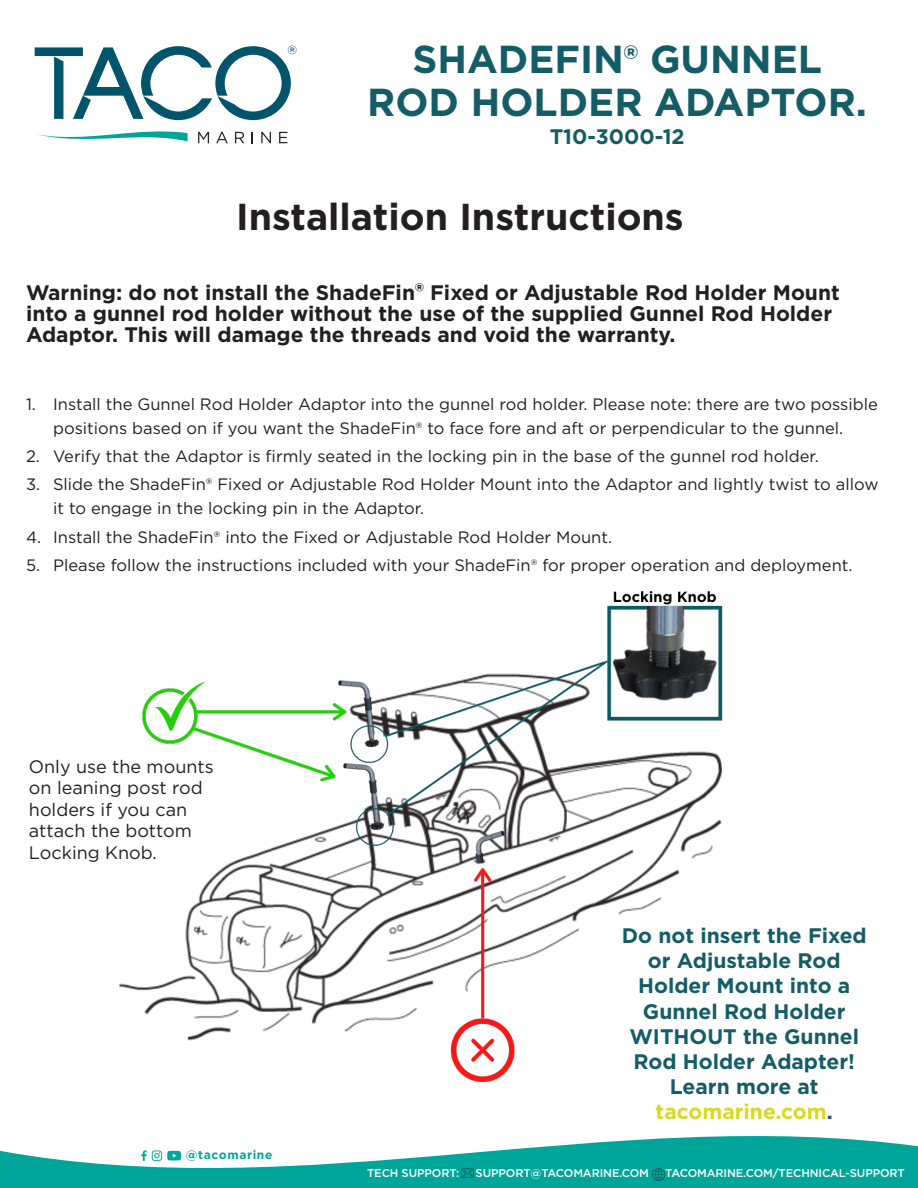
<style>
.page{position:relative;width:918px;height:1188px;background:#fff}
.page>*{position:absolute;margin:0;border:0;box-sizing:border-box;transform-origin:0 0}
.t1{font:700 39px/42.3px "Gotham";color:#145d66;text-align:center}
.t2{font:700 37.5px "Gotham";color:#231f20}
.bullets_for_instruct{font:700 21px/21px "Gotham";color:#231f20}
.t3{font:700 21px/25.2px "Gotham";color:#145d66;text-align:center}
.t4{font:700 21px/25.2px "Gotham";color:#d8d920;text-align:center}
.t5{font:18px/21.6px "Gotham";color:#231f20}
.t6{font:16.5px/24px "Gotham";color:#231f20;text-align:center}
.t7{font:700 12px "Gotham";letter-spacing:.05em;color:#00a59a}
.t8{font:11.85px "Gotham";color:#00556a}
.t9{font:500 11.25px "Gotham";letter-spacing:-.01em;color:#fff}
.s1{font-size:24px}
.s2{color:#145d66}
</style>
<div class="page">
<svg style="left:198px;top:132px;width:11px;height:11px"></svg>
<svg style="left:216px;top:132px;width:12px;height:11px"></svg>
<svg style="left:235px;top:132px;width:9px;height:11px"></svg>
<svg style="left:261px;top:132px;width:10px;height:11px"></svg>
<svg style="left:279px;top:132px;width:8px;height:11px"></svg>
<svg style="left:35px;top:46px;width:256px;height:74px"></svg>
<svg style="left:36px;top:131px;width:152px;height:11px"></svg>
<svg style="left:0;top:1136px;width:916px;height:31px;fill:#00a59a"></svg>
<div style="left:0;top:1167px;width:916px;height:21px;background:#00a59a"></div>
<hr style="left:916px;top:1146px;width:2px;height:42px;background:#00a59a">
<img style="left:45px;top:591px;width:751px;height:597px">
<p class="t8" style="left:287px;top:43px;width:11px">®</p>
<h1 class="t1" style="left:367px;top:38px;width:501px">SHADEFIN® GUNNEL<br>ROD HOLDER ADAPTOR.</h1>
<p class="t3" style="left:550px;top:124px;width:137px">T10-3000-12</p>
<p class="t2" style="left:236px;top:192px;width:449px">Installation Instructions</p>
<p class="bullets_for_instruct" style="left:26px;top:282px;width:815px">Warning: do not install the ShadeFin<span class="s1">®</span> Fixed or Adjustable Rod Holder Mount into a gunnel rod holder without the use of the supplied Gunnel Rod Holder<br>Adaptor. This will damage the threads and void the warranty.</p>
<p class="t6" style="left:26px;top:392px;width:853px">1. Install the Gunnel Rod Holder Adaptor into the gunnel rod holder. Please note: there are two possible positions based on if you want the ShadeFin® to face fore and aft or perpendicular to the gunnel.</p>
<p class="t6" style="left:26px;top:444px;width:794px">2. Verify that the Adaptor is firmly seated in the locking pin in the base of the gunnel rod holder.</p>
<p class="t6" style="left:53px;top:472px;width:827px;text-align:left;text-indent:-27px">3. Slide the ShadeFin® Fixed or Adjustable Rod Holder Mount into the Adaptor and lightly twist to allow it to engage in the locking pin in the Adaptor.</p>
<p class="t6" style="left:26px;top:525px;width:588px">4. Install the ShadeFin® into the Fixed or Adjustable Rod Holder Mount.</p>
<p class="t6" style="left:26px;top:553px;width:828px">5. Please follow the instructions included with your ShadeFin® for proper operation and deployment.</p>
<p class="t5" style="left:29px;top:755px;width:186px">Only use the mounts on leaning post rod holders if you can attach the bottom<br>Locking Knob.</p>
<p class="t7" style="left:186px;top:1146px;width:88px">@tacomarine</p>
<p class="t3" style="left:622px;top:923px;width:247px">Do not insert the Fixed or Adjustable Rod<br>Holder Mount into a<br>Gunnel Rod Holder<br>WITHOUT the Gunnel<br>Rod Holder Adapter!</p>
<p class="t4" style="left:656px;top:1074px;width:179px"><span class="s2">Learn more at </span>tacomarine.com<span class="s2">.</span></p>
<p class="t9" style="left:367px;top:1166px;width:94px">TECH SUPPORT:</p>
<p class="t9" style="left:476px;top:1166px;width:175px">SUPPORT@TACOMARINE.COM</p>
<p class="t9" style="left:665px;top:1166px;width:241px">TACOMARINE.COM/TECHNICAL-SUPPORT</p>
</div>
